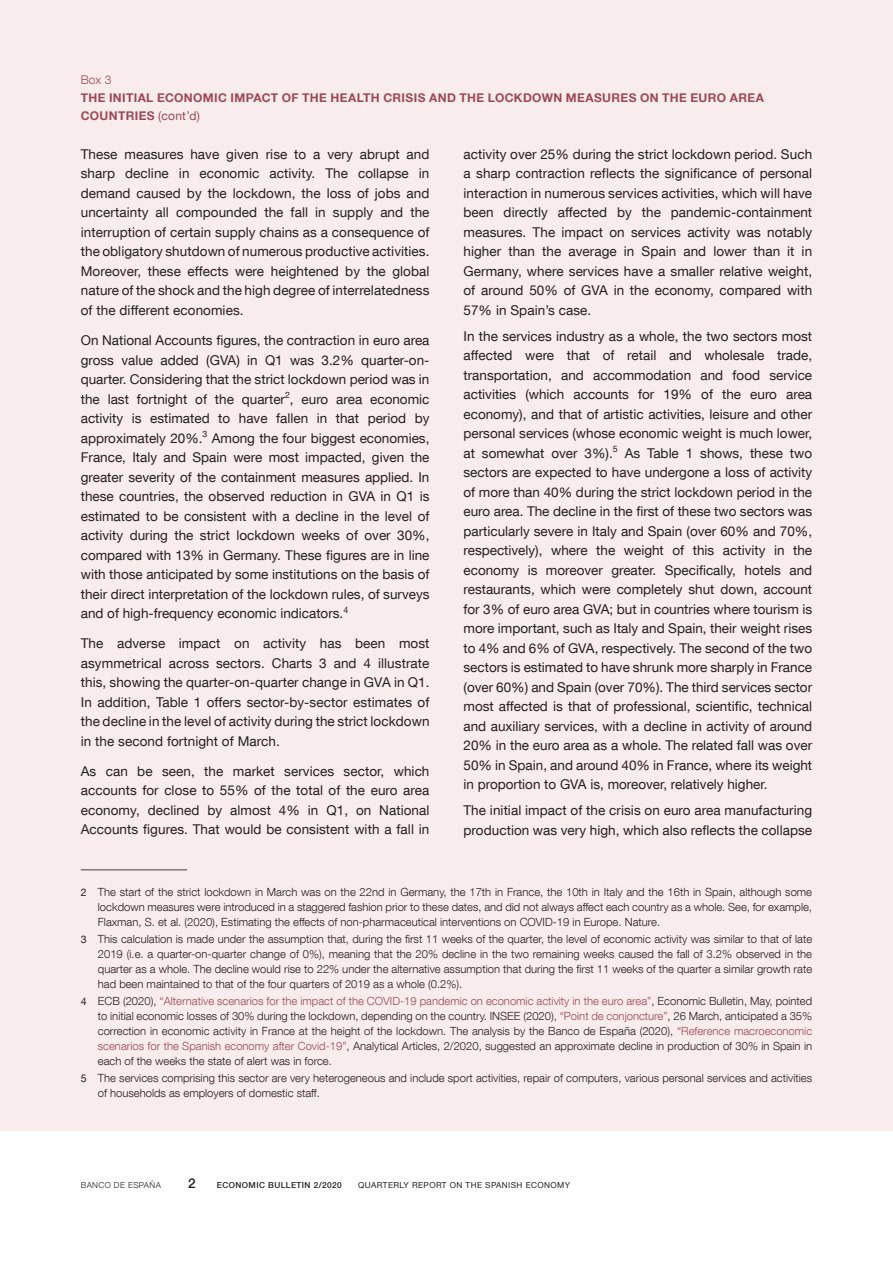
<style>
.page{position:relative;width:893px;height:1263px;background:#fff}
.page>*{position:absolute;margin:0;border:0;box-sizing:border-box;transform-origin:0 0}
.Texto_recuadro{font:13.5px/19.5px "Bd E Neue Helvetica";letter-spacing:.005em;color:#231f20;text-align:justify}
.t1{font:500 13.5px "Bd E Neue Helvetica";color:#231f20}
.Título_recuadro{font:700 12px/18px "Bd E Neue Helvetica";letter-spacing:.03em;color:#9d4855}
.Numero_recuadro{font:300 12px "Bd E Neue Helvetica";color:#9d4855}
.Citas_recuadro{font:300 11.25px/15px "Bd E Neue Helvetica";color:#231f20;text-align:justify}
.t2{font:8.25px "Bd E Neue Helvetica";letter-spacing:.05em;color:#231f20}
.t3{font:500 8.25px "Bd E Neue Helvetica";letter-spacing:.05em;color:#231f20}
.t4{font:300 8.25px "Bd E Neue Helvetica";letter-spacing:.05em;color:#231f20}
.s1{font-weight:400}
.s2{font-weight:400;font-size:10.5px}
.s3{color:#9d4855}
</style>
<div class="page">
<div style="left:0;top:0;width:893px;height:1131px;background:#f9eced"></div>
<hr style="left:81px;top:869px;width:106px;height:1px;background:#3e3e3f">
<p class="Numero_recuadro" style="left:81px;top:72px;width:32px">Box 3</p>
<p class="Título_recuadro" style="left:81px;top:88px;width:685px">THE INITIAL ECONOMIC IMPACT OF THE HEALTH CRISIS AND THE LOCKDOWN MEASURES ON THE EURO AREA<br>COUNTRIES <span class="s1">(cont’d)</span></p>
<p class="Texto_recuadro" style="left:81px;top:144px;width:350px">These measures have given rise to a very abrupt and sharp decline in economic activity. The collapse in demand caused by the lockdown, the loss of jobs and uncertainty all compounded the fall in supply and the interruption of certain supply chains as a consequence of the obligatory shutdown of numerous productive activities.<br>Moreover, these effects were heightened by the global nature of the shock and the high degree of interrelatedness of the different economies.</p>
<p class="Texto_recuadro" style="left:81px;top:330px;width:350px">On National Accounts figures, the contraction in euro area gross value added (GVA) in Q1 was 3.2% quarter-on&shy;quarter. Considering that the strict lockdown period was in the last fortnight of the quarter<sup>2</sup>, euro area economic activity is estimated to have fallen in that period by approximately 20%.<sup>3</sup> Among the four biggest economies, France, Italy and Spain were most impacted, given the greater severity of the containment measures applied. In these countries, the observed reduction in GVA in Q1 is estimated to be consistent with a decline in the level of activity during the strict lockdown weeks of over 30%, compared with 13% in Germany. These figures are in line with those anticipated by some institutions on the basis of their direct interpretation of the lockdown rules, of surveys and of high-frequency economic indicators.<sup>4</sup></p>
<p class="Texto_recuadro" style="left:81px;top:633px;width:350px">The adverse impact on activity has been most asymmetrical across sectors. Charts 3 and 4 illustrate this, showing the quarter-on-quarter change in GVA in Q1.<br>In addition, Table 1 offers sector-by-sector estimates of the decline in the level of activity during the strict lockdown in the second fortnight of March.</p>
<p class="Texto_recuadro" style="left:81px;top:761px;width:350px">As can be seen, the market services sector, which accounts for close to 55% of the total of the euro area economy, declined by almost 4% in Q1, on National Accounts figures. That would be consistent with a fall in</p>
<p class="Texto_recuadro" style="left:463px;top:144px;width:350px">activity over 25% during the strict lockdown period. Such a sharp contraction reflects the significance of personal interaction in numerous services activities, which will have been directly affected by the pandemic-containment measures. The impact on services activity was notably higher than the average in Spain and lower than it in Germany, where services have a smaller relative weight, of around 50% of GVA in the economy, compared with 57% in Spain’s case.</p>
<p class="Texto_recuadro" style="left:463px;top:326px;width:350px">In the services industry as a whole, the two sectors most affected were that of retail and wholesale trade, transportation, and accommodation and food service activities (which accounts for 19% of the euro area economy), and that of artistic activities, leisure and other personal services (whose economic weight is much lower, at somewhat over 3%).<sup>5</sup> As Table 1 shows, these two sectors are expected to have undergone a loss of activity of more than 40% during the strict lockdown period in the euro area. The decline in the first of these two sectors was particularly severe in Italy and Spain (over 60% and 70%, respectively), where the weight of this activity in the economy is moreover greater. Specifically, hotels and restaurants, which were completely shut down, account for 3% of euro area GVA; but in countries where tourism is more important, such as Italy and Spain, their weight rises to 4% and 6% of GVA, respectively. The second of the two sectors is estimated to have shrunk more sharply in France (over 60%) and Spain (over 70%). The third services sector most affected is that of professional, scientific, technical and auxiliary services, with a decline in activity of around 20% in the euro area as a whole. The related fall was over 50% in Spain, and around 40% in France, where its weight in proportion to GVA is, moreover, relatively higher.</p>
<p class="Texto_recuadro" style="left:463px;top:800px;width:350px">The initial impact of the crisis on euro area manufacturing production was very high, which also reflects the collapse</p>
<p class="Citas_recuadro" style="left:98px;top:884px;width:716px;text-indent:-17px"><span class="s2">2</span> The start of the strict lockdown in March was on the 22nd in Germany, the 17th in France, the 10th in Italy and the 16th in Spain, although some lockdown measures were introduced in a staggered fashion prior to these dates, and did not always affect each country as a whole. See, for example, Flaxman, S. et al. (2020), Estimating the effects of non-pharmaceutical interventions on COVID-19 in Europe. Nature.</p>
<p class="Citas_recuadro" style="left:98px;top:931px;width:716px;text-indent:-17px"><span class="s2">3</span> This calculation is made under the assumption that, during the first 11 weeks of the quarter, the level of economic activity was similar to that of late 2019 (i.e. a quarter-on-quarter change of 0%), meaning that the 20% decline in the two remaining weeks caused the fall of 3.2% observed in the quarter as a whole. The decline would rise to 22% under the alternative assumption that during the first 11 weeks of the quarter a similar growth rate had been maintained to that of the four quarters of 2019 as a whole (0.2%).</p>
<p class="Citas_recuadro" style="left:98px;top:993px;width:716px;text-indent:-17px"><span class="s2">4</span> ECB (2020), <span class="s3">“Alternative scenarios for the impact of the COVID-19 pandemic on economic activity in the euro area”</span>, Economic Bulletin, May, pointed to initial economic losses of 30% during the lockdown, depending on the country. INSEE (2020), <span class="s3">“Point de conjoncture”</span>, 26 March, anticipated a 35% correction in economic activity in France at the height of the lockdown. The analysis by the Banco de España (2020), <span class="s3">“Reference macroeconomic scenarios for the Spanish economy after Covid-19”</span>, Analytical Articles, 2/2020, suggested an approximate decline in production of 30% in Spain in each of the weeks the state of alert was in force.</p>
<p class="Citas_recuadro" style="left:98px;top:1070px;width:716px;text-indent:-17px"><span class="s2">5</span> The services comprising this sector are very heterogeneous and include sport activities, repair of computers, various personal services and activities of households as employers of domestic staff.</p>
<p class="t4" style="left:81px;top:1180px;width:82px">BANCO DE ESPAÑA</p>
<p class="t1" style="left:188px;top:1175px;width:9px">2</p>
<p class="t3" style="left:217px;top:1180px;width:126px">ECONOMIC BULLETIN 2/2020</p>
<p class="t2" style="left:358px;top:1180px;width:214px">QUARTERLY REPORT ON THE SPANISH ECONOMY</p>
</div>
